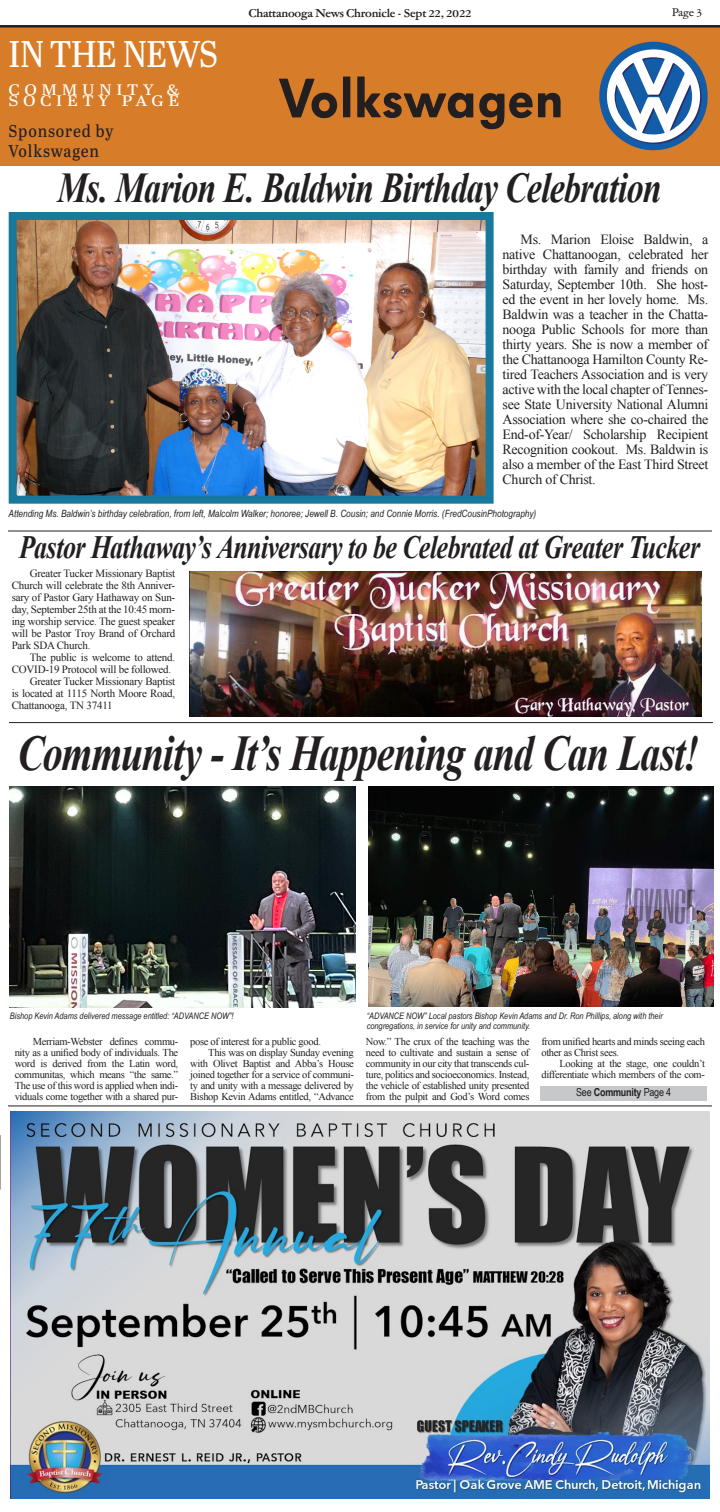
<style>
.page{position:relative;width:720px;height:1512px;background:#fff}
.page>*{position:absolute;margin:0;border:0;box-sizing:border-box;transform-origin:0 0}
.t1{font:italic 700 50px "Times New Roman";letter-spacing:-.03em;color:#231f20;scale:.8 1}
.t2{font:italic 700 42.5px "Times New Roman";letter-spacing:-.025em;color:#231f20;scale:.8 1}
.t3{font:37.1px "Abril Titling Nar";letter-spacing:-.02em;color:#fff}
.t4{font:italic 700 32.5px "Times New Roman";letter-spacing:-.025em;color:#231f20;scale:.8 1}
.t5{font:17.1px "Abril Titling Nar";letter-spacing:.05em;color:#231f20}
.t6{font:15.2px "Abril Titling Nar";letter-spacing:.25em;color:#fff;scale:1.22 1}
.Body_Copy{font:14px/15px "Times New Roman";letter-spacing:-.02em;color:#231f20;text-align:justify}
.Body_Copy-2{font:11px/12px "Times New Roman";letter-spacing:-.02em;color:#231f20;text-align:justify}
.t7{font:700 11px "Garamond ATF Text";letter-spacing:-.02em;color:#231f20}
.t8{font:700 11px "Arial Narrow";letter-spacing:-.02em;color:#231f20}
.t9{font:11px "Garamond ATF Text";color:#231f20}
.Body_Copy-3{font:10.5px/11px "Times New Roman";letter-spacing:-.03em;color:#231f20;text-align:justify}
.Caption_1{font:italic 10px "Arial Narrow";color:#231f20}
.Caption_1-2{font:italic 9px/10px "Arial Narrow";color:#231f20}
.s1{font-weight:400}
</style>
<div class="page">
<hr style="left:0;top:25px;width:720px;height:3px;background:#231f20">
<svg style="left:0;top:1135px;width:1px;height:55px"></svg>
<div style="left:0;top:28px;width:720px;height:138px;background:#d77c29"></div>
<svg style="left:279px;top:79px;width:58px;height:39px"></svg>
<svg style="left:479px;top:93px;width:82px;height:36px"></svg>
<svg style="left:357px;top:77px;width:116px;height:41px"></svg>
<svg style="left:343px;top:77px;width:7px;height:40px"></svg>
<svg style="left:599px;top:42px;width:109px;height:109px"></svg>
<img style="left:10px;top:787px;width:345px;height:220px">
<img style="left:368px;top:786px;width:346px;height:220px">
<img style="left:18px;top:221px;width:467px;height:274px">
<div style="left:9px;top:212px;width:485px;height:292px;border:8px solid #19799c"></div>
<hr style="left:8px;top:531px;width:704px;height:1px;background:#231f20">
<hr style="left:9px;top:722px;width:704px;height:1px;background:#231f20">
<hr style="left:8px;top:1106px;width:704px;height:1px;background:#231f20">
<img style="left:189px;top:571px;width:513px;height:145px">
<div style="left:540px;top:1086px;width:167px;height:15px;background:#c7c8ca"></div>
<img style="left:11px;top:1111px;width:698px;height:388px">
<p class="t3" style="left:9px;top:27px;width:211px">IN THE NEWS</p>
<p class="t6" style="left:9px;top:78px;width:142px">COMMUNITY &amp;</p>
<p class="t6" style="left:9px;top:89px;width:141px">SOCIETY PAGE</p>
<p class="t5" style="left:9px;top:118px;width:106px">Sponsored by</p>
<p class="t5" style="left:9px;top:138px;width:92px">Volkswagen</p>
<p class="t7" style="left:249px;top:5px;width:224px">Chattanooga News Chronicle - Sept 22, 2022</p>
<p class="t9" style="left:672px;top:5px;width:32px">Page 3</p>
<p class="t2" style="left:58px;top:158px;width:756px">Ms. Marion E. Baldwin Birthday Celebration</p>
<p class="Body_Copy" style="left:503px;top:231px;width:207px;text-indent:18px">Ms. Marion Eloise Baldwin, a native Chattanoogan, celebrated her birthday with family and friends on Saturday, September 10th. She host&shy;ed the event in her lovely home. Ms.<br>Baldwin was a teacher in the Chatta&shy;nooga Public Schools for more than thirty years. She is now a member of the Chattanooga Hamilton County Re&shy;tired Teachers Association and is very active with the local chapter of Tennes&shy;see State University National Alumni Association where she co-chaired the End-of-Year/ Scholarship Recipient Recognition cookout. Ms. Baldwin is also a member of the East Third Street Church of Christ.</p>
<p class="Caption_1" style="left:9px;top:506px;width:529px">Attending Ms. Baldwin’s birthday celebration, from left, Malcolm Walker; honoree; Jewell B. Cousin; and Connie Morris. (FredCousinPhotography)</p>
<p class="t4" style="left:19px;top:524px;width:853px">Pastor Hathaway’s Anniversary to be Celebrated at Greater Tucker</p>
<p class="Body_Copy-2" style="left:12px;top:567px;width:165px;text-indent:18px">Greater Tucker Missionary Baptist Church will celebrate the 8th Anniver&shy;sary of Pastor Gary Hathaway on Sun&shy;day, September 25th at the 10:45 morn&shy;ing worship service. The guest speaker will be Pastor Troy Brand of Orchard Park SDA Church.</p>
<p class="Body_Copy-2" style="left:12px;top:651px;width:165px;text-indent:18px">The public is welcome to attend.<br>COVID-19 Protocol will be followed.</p>
<p class="Body_Copy-2" style="left:12px;top:675px;width:165px;text-indent:18px">Greater Tucker Missionary Baptist is located at 1115 North Moore Road, Chattanooga, TN 37411</p>
<p class="t1" style="left:17px;top:719px;width:854px">Community - It’s Happening and Can Last!</p>
<p class="Caption_1-2" style="left:10px;top:1011px;width:225px">Bishop Kevin Adams delivered message entitled: “ADVANCE NOW”!</p>
<p class="Caption_1-2" style="left:367px;top:1011px;width:298px">“ADVANCE NOW” Local pastors Bishop Kevin Adams and Dr. Ron Phillips, along with their congregations, in service for unity and community.</p>
<p class="Body_Copy-3" style="left:15px;top:1036px;width:165px;text-indent:18px">Merriam-Webster defines commu&shy;nity as a unified body of individuals. The word is derived from the Latin word, communitas, which means “the same.” The use of this word is applied when indi&shy;viduals come together with a shared pur-</p>
<p class="Body_Copy-3" style="left:190px;top:1036px;width:132px">pose of interest for a public good.</p>
<p class="Body_Copy-3" style="left:190px;top:1047px;width:165px;text-indent:18px">This was on display Sunday evening with Olivet Baptist and Abba’s House joined together for a service of communi&shy;ty and unity with a message delivered by Bishop Kevin Adams entitled, “Advance</p>
<p class="Body_Copy-3" style="left:366px;top:1036px;width:165px">Now.” The crux of the teaching was the need to cultivate and sustain a sense of community in our city that transcends cul&shy;ture, politics and socioeconomics. Instead, the vehicle of established unity presented from the pulpit and God’s Word comes</p>
<p class="Body_Copy-3" style="left:541px;top:1036px;width:165px">from unified hearts and minds seeing each other as Christ sees.</p>
<p class="Body_Copy-3" style="left:541px;top:1058px;width:165px;text-align:right">Looking at the stage, one couldn’t differentiate which members of the com-</p>
<p class="t8" style="left:576px;top:1084px;width:97px"><span class="s1">See</span> Community <span class="s1">Page 4</span></p>
</div>
